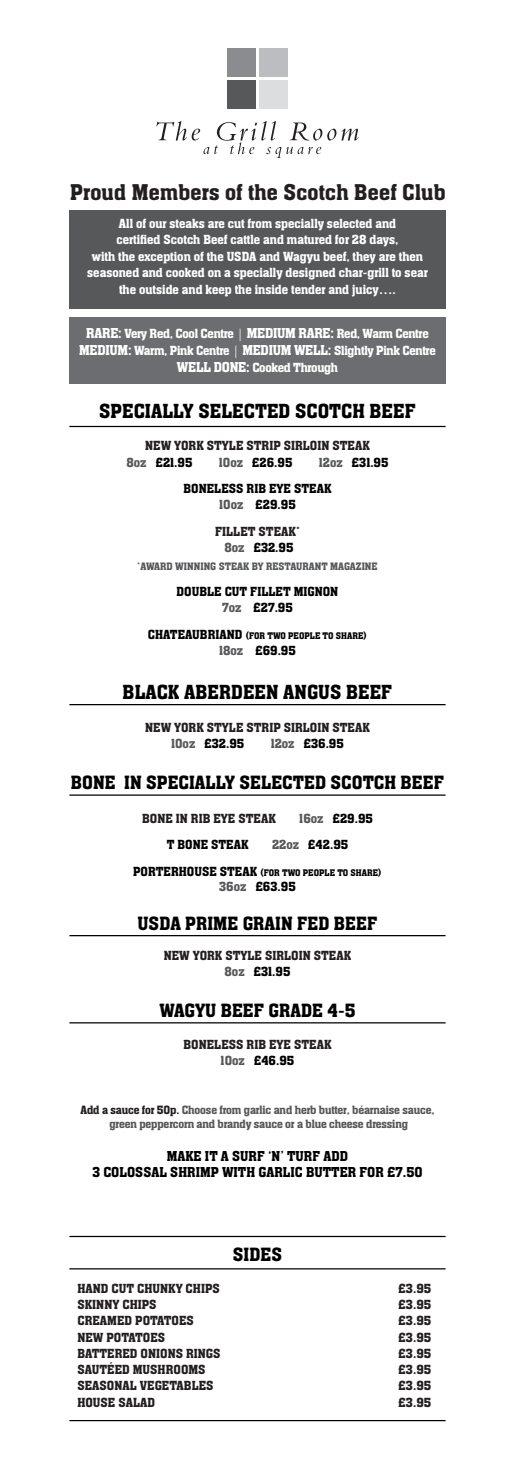
<style>
.page{position:relative;width:515px;height:1482px;background:#fff}
.page>*{position:absolute;margin:0;border:0;box-sizing:border-box;transform-origin:0 0}
.t1{font:23.75px "Aachen Medium Plain";letter-spacing:.01em;color:#231f20}
.t2{font:21.25px "Aachen Medium Plain";color:#000}
.t3{font:20px "Aachen Medium Plain";color:#000}
.Main{font:15px "Aachen Medium Plain";color:#000}
.t4{font:13.75px/16.5px "Aachen Medium Plain";color:#fff}
.Main-2{font:13.75px "Aachen Medium Plain";color:#000}
.Main-3{font:13.75px "Aachen Medium Plain";color:#231f20}
.description{font:13.75px "Aachen Medium Plain";color:#231f20}
.t5{font:13.75px/16.8px "Aachen Medium Plain";letter-spacing:-.02em;color:#fff;text-align:center}
.description-2{font:13.75px "Aachen Medium Plain";color:#000}
.Main-4{font:12.5px "Aachen Medium Plain";letter-spacing:-.01em;color:#57585a}
.description-3{font:11.25px "Aachen Medium Plain";color:#57585a}
.Main-5{font:10px "Aachen Medium Plain";color:#000}
.s1{font-size:15px}
.s2{font-family:"Goudy";font-size:12.5px}
.s3{color:#57585a}
.s4{font-size:13.75px}
.s5{color:#231f20}
</style>
<div class="page">
<hr style="left:69px;top:426px;width:376px;height:1px;background:#000">
<hr style="left:69px;top:704px;width:376px;height:1px;background:#000">
<hr style="left:69px;top:794px;width:376px;height:1px;background:#000">
<hr style="left:69px;top:935px;width:376px;height:1px;background:#000">
<hr style="left:69px;top:1022px;width:376px;height:1px;background:#000">
<hr style="left:69px;top:1235px;width:376px;height:2px;background:#000">
<hr style="left:69px;top:1268px;width:376px;height:1px;background:#000">
<hr style="left:69px;top:1420px;width:376px;height:1px;background:#000">
<div style="left:69px;top:317px;width:376px;height:67px;background:#6c6d70"></div>
<div style="left:69px;top:210px;width:376px;height:98px;background:#57585a"></div>
<svg style="left:156px;top:121px;width:202px;height:37px"></svg>
<div style="left:227px;top:48px;width:28px;height:29px;background:#8a8c8f"></div>
<div style="left:259px;top:48px;width:28px;height:29px;background:#bcbdc0"></div>
<div style="left:227px;top:80px;width:28px;height:29px;background:#57585a"></div>
<div style="left:259px;top:80px;width:28px;height:29px;background:#dcdddf"></div>
<p class="t1" style="left:70px;top:179px;width:377px">Proud Members of the Scotch Beef Club</p>
<p class="t4" style="left:116px;top:215px;width:283px">All of our steaks are cut from specially selected and certified Scotch Beef cattle and matured for 28 days,</p>
<p class="t4" style="left:87px;top:248px;width:341px;text-align:center">with the exception of the USDA and Wagyu beef, they are then seasoned and cooked on a specially designed char-grill to sear</p>
<p class="t4" style="left:119px;top:281px;width:278px">the outside and keep the inside tender and juicy….</p>
<p class="t5" style="left:79px;top:325px;width:358px"><span class="s1">RARE:</span> Very Red, Cool Centre <span class="s2">|</span> <span class="s1">MEDIUM RARE:</span> Red, Warm Centre<br><span class="s1">MEDIUM:</span> Warm, Pink Centre <span class="s2">|</span> <span class="s1">MEDIUM WELL:</span> Slightly Pink Centre<br><span class="s1">WELL DONE:</span> Cooked Through</p>
<p class="t2" style="left:99px;top:400px;width:318px">SPECIALLY SELECTED SCOTCH BEEF</p>
<p class="description" style="left:145px;top:438px;width:226px">NEW YORK STYLE STRIP SIRLOIN STEAK</p>
<p class="Main-2" style="left:126px;top:454px;width:67px"><span class="s3">8oz</span> £21.95</p>
<p class="Main-2" style="left:219px;top:454px;width:75px"><span class="s3">10oz</span> £26.95</p>
<p class="Main-2" style="left:318px;top:454px;width:71px"><span class="s3">12oz</span> £31.95</p>
<p class="Main-2" style="left:183px;top:481px;width:149px">BONELESS RIB EYE STEAK</p>
<p class="Main-2" style="left:219px;top:497px;width:78px"><span class="s3">10oz</span> £29.95</p>
<p class="description" style="left:215px;top:523px;width:86px">FILLET STEAK*</p>
<p class="Main-2" style="left:224px;top:540px;width:71px"><span class="s3">8oz</span> £32.95</p>
<p class="description-3" style="left:137px;top:560px;width:242px">*AWARD WINNING STEAK BY RESTAURANT MAGAZINE</p>
<p class="Main-2" style="left:176px;top:584px;width:163px">DOUBLE CUT FILLET MIGNON</p>
<p class="Main-2" style="left:222px;top:600px;width:72px"><span class="s3">7oz</span> £27.95</p>
<p class="Main-5" style="left:148px;top:630px;width:220px"><span class="s4">CHATEAUBRIAND</span> (FOR TWO PEOPLE TO SHARE)</p>
<p class="Main-2" style="left:219px;top:643px;width:78px"><span class="s3">18oz</span> £69.95</p>
<p class="t2" style="left:122px;top:680px;width:271px">BLACK ABERDEEN ANGUS BEEF</p>
<p class="description" style="left:145px;top:719px;width:226px">NEW YORK STYLE STRIP SIRLOIN STEAK</p>
<p class="Main-2" style="left:171px;top:736px;width:75px"><span class="s3">10oz</span> £32.95</p>
<p class="Main-2" style="left:270px;top:736px;width:75px"><span class="s3">12oz</span> £36.95</p>
<p class="t3" style="left:71px;top:771px;width:374px">BONE IN SPECIALLY SELECTED SCOTCH BEEF</p>
<p class="description" style="left:142px;top:811px;width:135px">BONE IN RIB EYE STEAK</p>
<p class="description-2" style="left:299px;top:811px;width:75px"><span class="s3">16oz</span> £29.95</p>
<p class="Main-2" style="left:166px;top:837px;width:83px">T BONE STEAK</p>
<p class="Main-2" style="left:272px;top:837px;width:78px"><span class="s3">22oz</span> £42.95</p>
<p class="Main-5" style="left:133px;top:867px;width:250px"><span class="s4">PORTERHOUSE STEAK</span> (FOR TWO PEOPLE TO SHARE)</p>
<p class="Main-2" style="left:219px;top:878px;width:78px"><span class="s3">36oz</span> £63.95</p>
<p class="t3" style="left:137px;top:912px;width:241px">USDA PRIME GRAIN FED BEEF</p>
<p class="description" style="left:163px;top:948px;width:189px">NEW YORK STYLE SIRLOIN STEAK</p>
<p class="Main-2" style="left:224px;top:964px;width:67px"><span class="s3">8oz</span> £31.95</p>
<p class="t3" style="left:159px;top:999px;width:197px">WAGYU BEEF GRADE 4-5</p>
<p class="description" style="left:183px;top:1036px;width:149px">BONELESS RIB EYE STEAK</p>
<p class="Main-2" style="left:220px;top:1053px;width:75px"><span class="s3">10oz</span> £46.95</p>
<p class="Main-4" style="left:80px;top:1103px;width:355px"><span class="s5">Add a sauce for 50p.</span> Choose from garlic and herb butter, béarnaise sauce,</p>
<p class="Main-4" style="left:109px;top:1117px;width:300px">green peppercorn and brandy sauce or a blue cheese dressing</p>
<p class="Main" style="left:166px;top:1147px;width:183px">MAKE IT A SURF ‘N’ TURF ADD</p>
<p class="Main" style="left:92px;top:1163px;width:331px">3 COLOSSAL SHRIMP WITH GARLIC BUTTER FOR £7.50</p>
<p class="t3" style="left:232px;top:1243px;width:51px">SIDES</p>
<p class="Main-3" style="left:77px;top:1281px;width:144px">HAND CUT CHUNKY CHIPS</p>
<p class="Main-3" style="left:398px;top:1281px;width:34px">£3.95</p>
<p class="Main-3" style="left:77px;top:1297px;width:81px">SKINNY CHIPS</p>
<p class="Main-3" style="left:398px;top:1297px;width:34px">£3.95</p>
<p class="Main-3" style="left:77px;top:1313px;width:118px">CREAMED POTATOES</p>
<p class="Main-3" style="left:398px;top:1313px;width:34px">£3.95</p>
<p class="Main-3" style="left:77px;top:1329px;width:89px">NEW POTATOES</p>
<p class="Main-3" style="left:398px;top:1329px;width:34px">£3.95</p>
<p class="Main-3" style="left:77px;top:1346px;width:144px">BATTERED ONIONS RINGS</p>
<p class="Main-3" style="left:398px;top:1346px;width:34px">£3.95</p>
<p class="Main-3" style="left:77px;top:1362px;width:130px">SAUTÉED MUSHROOMS</p>
<p class="Main-3" style="left:398px;top:1362px;width:34px">£3.95</p>
<p class="Main-3" style="left:77px;top:1378px;width:138px">SEASONAL VEGETABLES</p>
<p class="Main-3" style="left:398px;top:1378px;width:34px">£3.95</p>
<p class="Main-3" style="left:77px;top:1394px;width:79px">HOUSE SALAD</p>
<p class="Main-3" style="left:398px;top:1394px;width:34px">£3.95</p>
</div>
